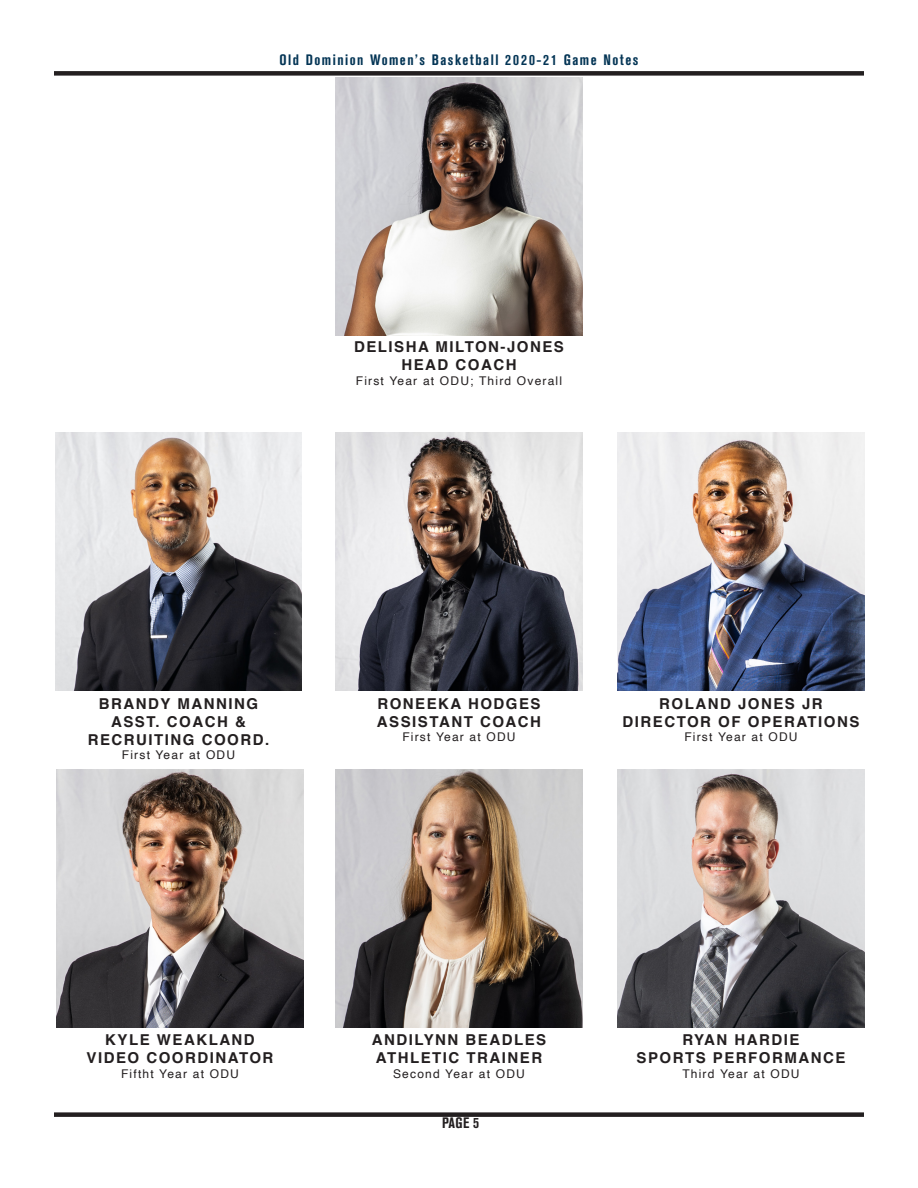
<style>
.page{position:relative;width:918px;height:1188px;background:#fff}
.page>*{position:absolute;margin:0;border:0;box-sizing:border-box;transform-origin:0 0}
.t1{font:700 15px "Helvetica";letter-spacing:.1em;color:#231f20}
.t2{font:700 condensed 15px "Akzidenz Grotesk BE";letter-spacing:.1em;color:#043555}
.t3{font:700 condensed 15px "Akzidenz Grotesk BE";color:#231f20}
.t4{font:12px "Helvetica";letter-spacing:.1em;color:#231f20}
</style>
<div class="page">
<div style="left:54px;top:1112px;width:810px;height:5px;background:#231f20"></div>
<div style="left:54px;top:71px;width:810px;height:5px;background:#231f20"></div>
<img style="left:336px;top:77px;width:246px;height:259px">
<img style="left:55px;top:433px;width:247px;height:258px">
<img style="left:336px;top:433px;width:246px;height:258px">
<img style="left:618px;top:433px;width:246px;height:258px">
<img style="left:57px;top:769px;width:246px;height:259px">
<img style="left:336px;top:769px;width:246px;height:259px">
<img style="left:618px;top:769px;width:246px;height:259px">
<p class="t2" style="left:279px;top:51px;width:361px">Old Dominion Women’s Basketball 2020-21 Game Notes</p>
<p class="t1" style="left:354px;top:335px;width:211px">DELISHA MILTON-JONES</p>
<p class="t1" style="left:401px;top:353px;width:117px">HEAD COACH</p>
<p class="t4" style="left:356px;top:371px;width:208px">First Year at ODU; Third Overall</p>
<p class="t1" style="left:99px;top:691px;width:161px">BRANDY MANNING</p>
<p class="t1" style="left:111px;top:709px;width:136px">ASST. COACH &amp;</p>
<p class="t1" style="left:88px;top:727px;width:183px">RECRUITING COORD.</p>
<p class="t4" style="left:122px;top:745px;width:115px">First Year at ODU</p>
<p class="t1" style="left:377px;top:691px;width:165px">RONEEKA HODGES</p>
<p class="t1" style="left:377px;top:709px;width:166px">ASSISTANT COACH</p>
<p class="t4" style="left:402px;top:727px;width:115px">First Year at ODU</p>
<p class="t1" style="left:659px;top:691px;width:165px">ROLAND JONES JR</p>
<p class="t1" style="left:623px;top:709px;width:238px">DIRECTOR OF OPERATIONS</p>
<p class="t4" style="left:684px;top:727px;width:115px">First Year at ODU</p>
<p class="t1" style="left:105px;top:1028px;width:151px">KYLE WEAKLAND</p>
<p class="t1" style="left:87px;top:1046px;width:188px">VIDEO COORDINATOR</p>
<p class="t4" style="left:121px;top:1064px;width:119px">Fiftht Year at ODU</p>
<p class="t1" style="left:372px;top:1028px;width:176px">ANDILYNN BEADLES</p>
<p class="t1" style="left:376px;top:1046px;width:168px">ATHLETIC TRAINER</p>
<p class="t4" style="left:393px;top:1064px;width:133px">Second Year at ODU</p>
<p class="t3" style="left:442px;top:1115px;width:39px">PAGE 5</p>
<p class="t1" style="left:682px;top:1028px;width:119px">RYAN HARDIE</p>
<p class="t1" style="left:637px;top:1046px;width:210px">SPORTS PERFORMANCE</p>
<p class="t4" style="left:682px;top:1064px;width:119px">Third Year at ODU</p>
</div>
